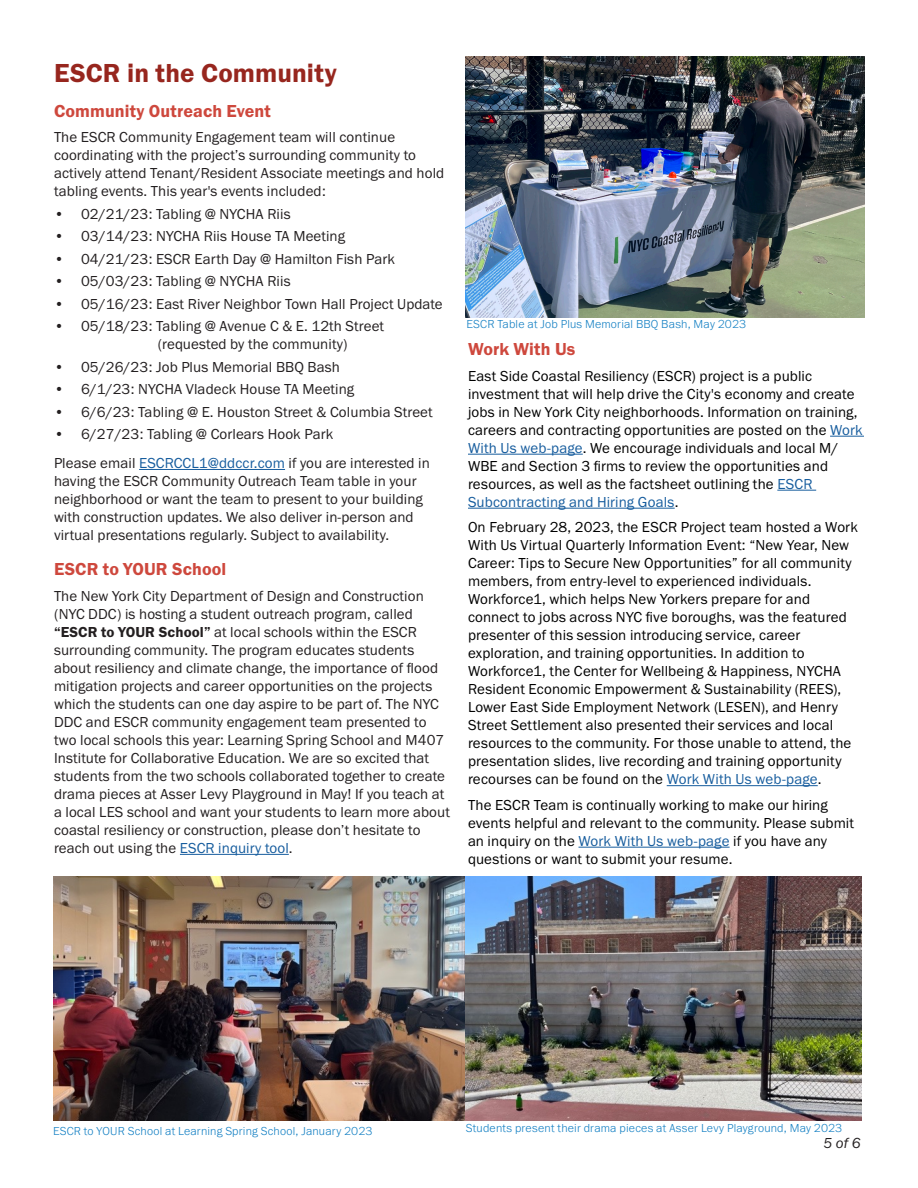
<style>
.page{position:relative;width:918px;height:1188px;background:#fff}
.page>*{position:absolute;margin:0;border:0;box-sizing:border-box;transform-origin:0 0}
.ESCR_Bulletin___Body{font:27px "Franklin Gothic URW Dem";letter-spacing:.005em;color:#97261e}
.ESCR_Bulletin___Body-2{font:18px "Franklin Gothic URW Dem";letter-spacing:.005em;color:#ce483d}
.ESCR_Bulletin___Body-3{font:15px/18px "Franklin Gothic URW Boo";letter-spacing:.005em;color:#231f20}
.ESCR_Bulletin___Body-4{font:15px/18px "Franklin Gothic URW Boo";letter-spacing:.01em;color:#000}
.t1{font:15px "Franklin Gothic URW Boo Ita";color:#231f20}
.t2{font:300 12px "Franklin Gothic URW";letter-spacing:.015em;color:#1681c4}
.s1{color:#175d9e}
.s2{font-family:"Franklin Gothic URW Dem"}
</style>
<div class="page">
<hr style="left:139px;top:469px;width:146px;height:1px;background:#175d9e">
<hr style="left:180px;top:854px;width:109px;height:1px;background:#175d9e">
<hr style="left:830px;top:436px;width:34px;height:1px;background:#175d9e">
<hr style="left:468px;top:454px;width:115px;height:1px;background:#175d9e">
<hr style="left:777px;top:490px;width:39px;height:1px;background:#175d9e">
<hr style="left:468px;top:508px;width:207px;height:1px;background:#175d9e">
<hr style="left:667px;top:785px;width:151px;height:1px;background:#175d9e">
<hr style="left:579px;top:847px;width:151px;height:1px;background:#175d9e">
<img style="left:53px;top:877px;width:809px;height:243px">
<img style="left:466px;top:57px;width:399px;height:261px">
<p class="ESCR_Bulletin___Body" style="left:54px;top:57px;width:284px">ESCR in the Community</p>
<p class="ESCR_Bulletin___Body-2" style="left:54px;top:100px;width:218px">Community Outreach Event</p>
<p class="ESCR_Bulletin___Body-3" style="left:54px;top:128px;width:392px">The ESCR Community Engagement team will continue coordinating with the project’s surrounding community to actively attend Tenant/Resident Associate meetings and hold tabling events. This year's events included:</p>
<p class="ESCR_Bulletin___Body-3" style="left:54px;top:205px;width:238px">• 02/21/23: Tabling @ NYCHA Riis</p>
<p class="ESCR_Bulletin___Body-3" style="left:54px;top:227px;width:293px">• 03/14/23: NYCHA Riis House TA Meeting</p>
<p class="ESCR_Bulletin___Body-3" style="left:54px;top:250px;width:343px">• 04/21/23: ESCR Earth Day @ Hamilton Fish Park</p>
<p class="ESCR_Bulletin___Body-3" style="left:54px;top:272px;width:238px">• 05/03/23: Tabling @ NYCHA Riis</p>
<p class="ESCR_Bulletin___Body-3" style="left:54px;top:295px;width:390px">• 05/16/23: East River Neighbor Town Hall Project Update</p>
<p class="ESCR_Bulletin___Body-3" style="left:158px;top:317px;width:228px;text-indent:-104px">• 05/18/23: Tabling @ Avenue C &amp; E. 12th Street (requested by the community)</p>
<p class="ESCR_Bulletin___Body-3" style="left:54px;top:358px;width:287px">• 05/26/23: Job Plus Memorial BBQ Bash</p>
<p class="ESCR_Bulletin___Body-3" style="left:54px;top:380px;width:302px">• 6/1/23: NYCHA Vladeck House TA Meeting</p>
<p class="ESCR_Bulletin___Body-3" style="left:54px;top:403px;width:380px">• 6/6/23: Tabling @ E. Houston Street &amp; Columbia Street</p>
<p class="ESCR_Bulletin___Body-3" style="left:54px;top:425px;width:281px">• 6/27/23: Tabling @ Corlears Hook Park</p>
<p class="ESCR_Bulletin___Body-3" style="left:54px;top:454px;width:377px">Please email <span class="s1">ESCRCCL1@ddccr.com</span> if you are interested in having the ESCR Community Outreach Team table in your neighborhood or want the team to present to your building with construction updates. We also deliver in-person and virtual presentations regularly. Subject to availability.</p>
<p class="ESCR_Bulletin___Body-2" style="left:54px;top:558px;width:174px">ESCR to YOUR School</p>
<p class="ESCR_Bulletin___Body-3" style="left:54px;top:587px;width:398px">The New York City Department of Design and Construction (NYC DDC) is hosting a student outreach program, called <span class="s2">“ESCR to YOUR School”</span> at local schools within the ESCR surrounding community. The program educates students about resiliency and climate change, the importance of flood mitigation projects and career opportunities on the projects which the students can one day aspire to be part of. The NYC DDC and ESCR community engagement team presented to two local schools this year: Learning Spring School and M407<br>Institute for Collaborative Education. We are so excited that students from the two schools collaborated together to create drama pieces at Asser Levy Playground in May! If you teach at a local LES school and want your students to learn more about coastal resiliency or construction, please don’t hesitate to reach out using the <span class="s1">ESCR inquiry tool</span>.</p>
<p class="t2" style="left:466px;top:316px;width:281px">ESCR Table at Job Plus Memorial BBQ Bash, May 2023</p>
<p class="ESCR_Bulletin___Body-2" style="left:468px;top:338px;width:109px">Work With Us</p>
<p class="ESCR_Bulletin___Body-4" style="left:468px;top:366px;width:396px">East Side Coastal Resiliency (ESCR) project is a public investment that will help drive the City's economy and create jobs in New York City neighborhoods. Information on training, careers and contracting opportunities are posted on the <span class="s1">Work With Us web-page</span>. We encourage individuals and local M/ WBE and Section 3 firms to review the opportunities and resources, as well as the factsheet outlining the <span class="s1">ESCR Subcontracting and Hiring Goals</span>.</p>
<p class="ESCR_Bulletin___Body-4" style="left:468px;top:518px;width:391px">On February 28, 2023, the ESCR Project team hosted a Work With Us Virtual Quarterly Information Event: “New Year, New Career: Tips to Secure New Opportunities” for all community members, from entry-level to experienced individuals.<br>Workforce1, which helps New Yorkers prepare for and connect to jobs across NYC five boroughs, was the featured presenter of this session introducing service, career exploration, and training opportunities. In addition to Workforce1, the Center for Wellbeing &amp; Happiness, NYCHA Resident Economic Empowerment &amp; Sustainability (REES), Lower East Side Employment Network (LESEN), and Henry Street Settlement also presented their services and local resources to the community. For those unable to attend, the presentation slides, live recording and training opportunity recourses can be found on the <span class="s1">Work With Us web-page</span>.</p>
<p class="ESCR_Bulletin___Body-4" style="left:468px;top:795px;width:388px">The ESCR Team is continually working to make our hiring events helpful and relevant to the community. Please submit an inquiry on the <span class="s1">Work With Us web-page</span> if you have any questions or want to submit your resume.</p>
<p class="t2" style="left:53px;top:1124px;width:321px">ESCR to YOUR School at Learning Spring School, January 2023</p>
<p class="t2" style="left:466px;top:1121px;width:378px">Students present their drama pieces at Asser Levy Playground, May 2023</p>
<p class="t1" style="left:824px;top:1134px;width:39px">5 of 6</p>
</div>
